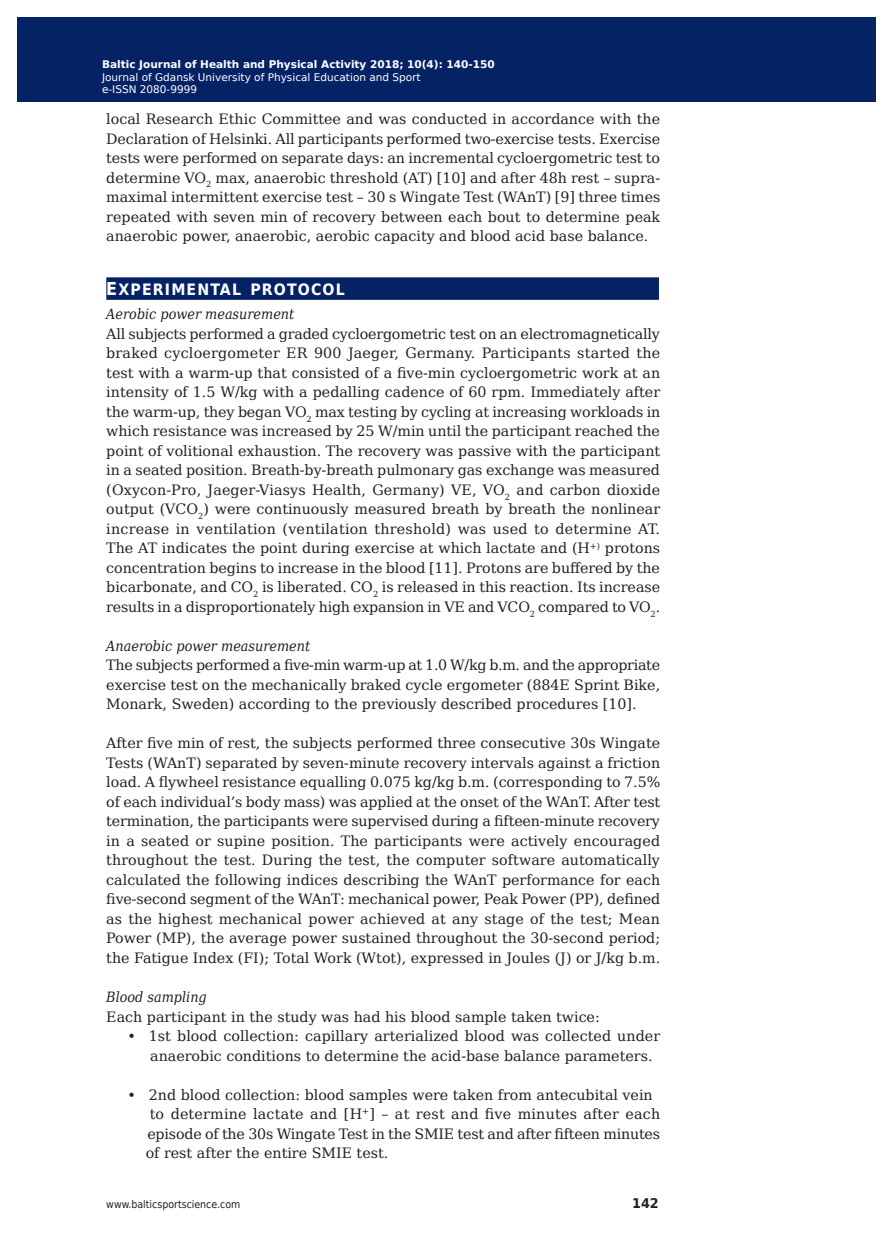
<style>
.page{position:relative;width:893px;height:1255px;background:#fff}
.page>*{position:absolute;margin:0;border:0;box-sizing:border-box;transform-origin:0 0}
.t1{font:700 15.75px "DejaVu Sans Condensed";letter-spacing:.07em;color:#fff}
.t2{font:14.25px/19.5px "DejaVu Serif";color:#231f20;text-align:justify}
.t3{font:italic 14.25px "DejaVu Serif Condensed";color:#231f20}
.t4{font:700 13.35px "DejaVu Sans";color:#231f20;scale:.96 1}
.t5{font:10.5px/12.6px "DejaVu Sans";color:#fff}
.t6{font:700 10.5px "DejaVu Sans";color:#fff}
.t7{font:10.5px "DejaVu Sans Condensed";color:#231f20}
.s1{font-size:17.85px}
</style>
<div class="page">
<div style="left:17px;top:17px;width:855px;height:85px;background:#052265"></div>
<div style="left:106px;top:277px;width:553px;height:23px;background:#052265"></div>
<p class="t6" style="left:108px;top:55px;width:358px">Baltic Journal of Health and Physical Activity 2014; 1(1): 1-4</p>
<p class="t5" style="left:108px;top:70px;width:320px">Journal of Gdansk University of Physical Education and Sport e-I SN 2080-</p>
<p class="t6" style="left:102px;top:56px;width:394px">Baltic Journal of Health and Physical Activity 2018; 10(4): 140-150</p>
<p class="t5" style="left:102px;top:70px;width:320px">Journal of Gdansk University of Physical Education and Sport</p>
<p class="t2" style="left:106px;top:109px;width:556px">local Research Ethic Committee and was conducted in accordance with the Declaration of Helsinki. All participants performed two-exercise tests. Exercise tests were performed on separate days: an incremental cycloergometric test to determine VO<sub>2</sub> max, anaerobic threshold (AT) [10] and after 48h rest – supra&shy;maximal intermittent exercise test – 30 s Wingate Test (WAnT) [9] three times repeated with seven min of recovery between each bout to determine peak anaerobic power, anaerobic, aerobic capacity and blood acid base balance.</p>
<p class="t1" style="left:106px;top:277px;width:240px"><span class="s1">E</span>XPERIMENTAL PROTOCOL</p>
<p class="t3" style="left:106px;top:303px;width:190px">Aerobic power measurement</p>
<p class="t2" style="left:106px;top:323px;width:555px">All subjects performed a graded cycloergometric test on an electromagnetically braked cycloergometer ER 900 Jaeger, Germany. Participants started the test with a warm-up that consisted of a five-min cycloergometric work at an intensity of 1.5 W/kg with a pedalling cadence of 60 rpm. Immediately after the warm-up, they began VO<sub>2</sub> max testing by cycling at increasing workloads in which resistance was increased by 25 W/min until the participant reached the point of volitional exhaustion. The recovery was passive with the participant in a seated position. Breath-by-breath pulmonary gas exchange was measured (Oxycon-Pro, Jaeger-Viasys Health, Germany) VE, VO<sub>2</sub> and carbon dioxide output (VCO<sub>2</sub>) were continuously measured breath by breath the nonlinear increase in ventilation (ventilation threshold) was used to determine AT.<br>The AT indicates the point during exercise at which lactate and (H<sup>+)</sup> protons concentration begins to increase in the blood [11]. Protons are buffered by the bicarbonate, and CO<sub>2</sub> is liberated. CO<sub>2</sub> is released in this reaction. Its increase results in a disproportionately high expansion in VE and VCO<sub>2</sub> compared to VO<sub>2</sub>.</p>
<p class="t3" style="left:106px;top:635px;width:205px">Anaerobic power measurement</p>
<p class="t2" style="left:106px;top:655px;width:555px">The subjects performed a five-min warm-up at 1.0 W/kg b.m. and the appropriate exercise test on the mechanically braked cycle ergometer (884E Sprint Bike, Monark, Sweden) according to the previously described procedures [10].</p>
<p class="t2" style="left:106px;top:733px;width:555px">After five min of rest, the subjects performed three consecutive 30s Wingate Tests (WAnT) separated by seven-minute recovery intervals against a friction load. A flywheel resistance equalling 0.075 kg/kg b.m. (corresponding to 7.5% of each individual’s body mass) was applied at the onset of the WAnT. After test termination, the participants were supervised during a fifteen-minute recovery in a seated or supine position. The participants were actively encouraged throughout the test. During the test, the computer software automatically calculated the following indices describing the WAnT performance for each five-second segment of the WAnT: mechanical power, Peak Power (PP), defined as the highest mechanical power achieved at any stage of the test; Mean Power (MP), the average power sustained throughout the 30-second period; the Fatigue Index (FI); Total Work (Wtot), expressed in Joules (J) or J/kg b.m.</p>
<p class="t3" style="left:106px;top:986px;width:102px">Blood sampling</p>
<p class="t2" style="left:106px;top:1006px;width:495px">Each participant in the study was had his blood sample taken twice:</p>
<p class="t2" style="left:150px;top:1025px;width:511px;text-indent:-23px">• 1st blood collection: capillary arterialized blood was collected under anaerobic conditions to determine the acid-base balance parameters.</p>
<p class="t2" style="left:146px;top:1084px;width:516px;text-align:left;text-indent:-18px">• 2nd blood collection: blood samples were taken from antecubital vein to determine lactate and [H<sup>+</sup>] – at rest and five minutes after each episode of the 30s Wingate Test in the SMIE test and after fifteen minutes of rest after the entire SMIE test.</p>
<p class="t5" style="left:102px;top:83px;width:102px">e-ISSN 2080-99999</p>
<p class="t7" style="left:106px;top:1195px;width:136px">www.balticsportscience.com</p>
<p class="t4" style="left:632px;top:1192px;width:29px">142</p>
</div>
